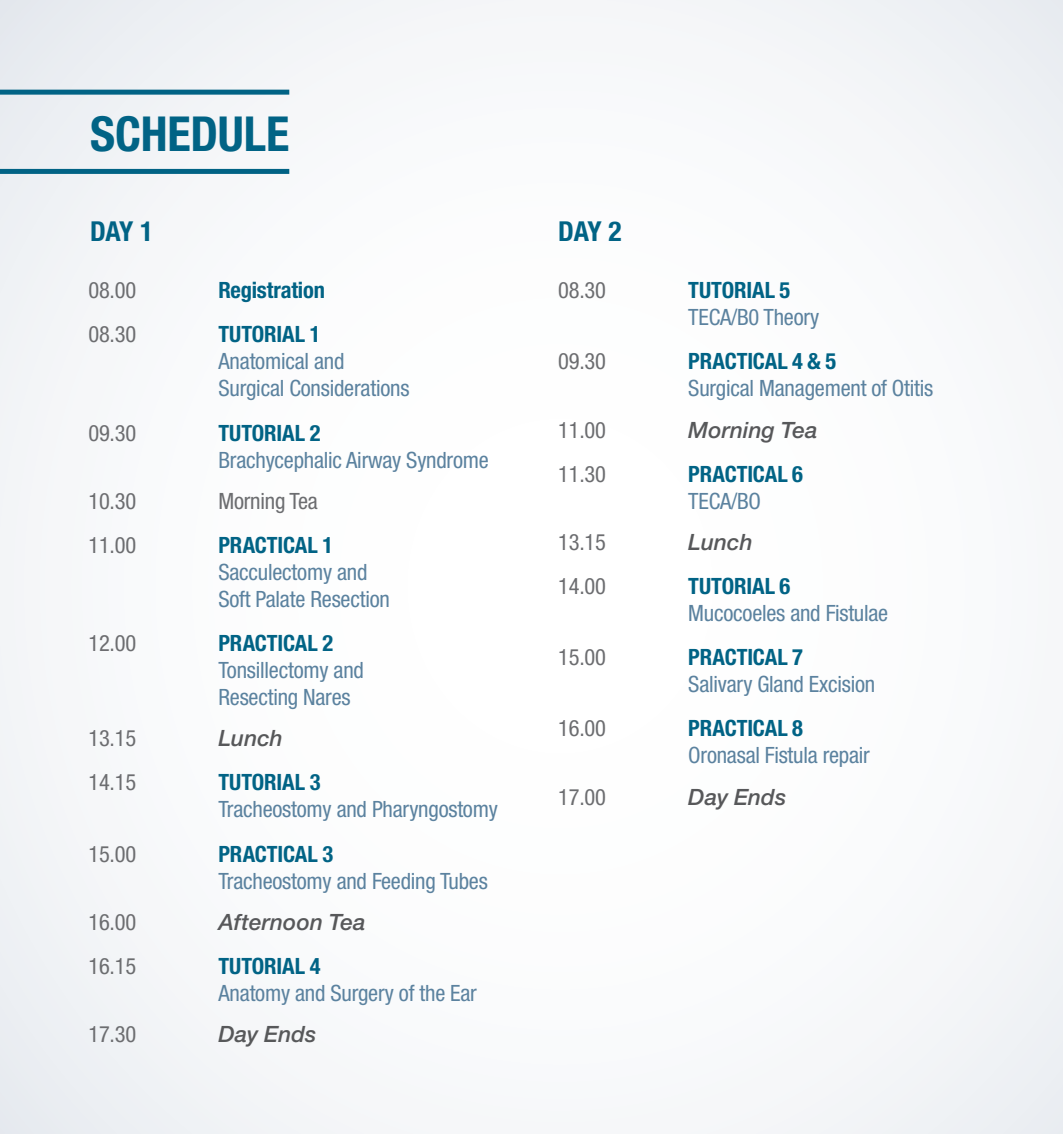
<style>
.page{position:relative;width:1063px;height:1134px;background:#f9fafb}
.page>*{position:absolute;margin:0;border:0;box-sizing:border-box;transform-origin:0 0}
.t1{font:700 condensed 48.25px "Helvetica Neue";letter-spacing:-.005em;color:#016385}
.t2{font:700 condensed 27.5px "Helvetica Neue";letter-spacing:-.035em;color:#016385}
.t3{font:condensed 22.5px/27px "Helvetica Neue";letter-spacing:-.01em;color:#5b829f}
.t4{font:condensed 22.5px "Helvetica Neue";letter-spacing:-.01em;color:#6c6d70}
.t5{font:italic 500 22.5px "Helvetica Neue";color:#57585a}
.t6{font:700 condensed 22.5px/27px "Helvetica Neue";letter-spacing:-.01em;color:#016385}
.s1{font-weight:700;color:#016385}
.s2{font-weight:400;color:#5b829f}
</style>
<div class="page">
<div style="left:0;top:90px;width:289px;height:5px;background:#016385"></div>
<div style="left:0;top:169px;width:289px;height:5px;background:#016385"></div>
<p class="t1" style="left:90px;top:104px;width:201px">SCHEDULE</p>
<p class="t2" style="left:90px;top:214px;width:65px">DAY 1</p>
<p class="t2" style="left:558px;top:214px;width:65px">DAY 2</p>
<p class="t4" style="left:88px;top:277px;width:49px">08.00</p>
<p class="t6" style="left:218px;top:276px;width:108px">Registration</p>
<p class="t4" style="left:88px;top:321px;width:49px">08.30</p>
<p class="t3" style="left:218px;top:321px;width:193px"><span class="s1">TUTORIAL 1<br></span>Anatomical and<br>Surgical Considerations</p>
<p class="t4" style="left:88px;top:420px;width:49px">09.30</p>
<p class="t3" style="left:218px;top:419px;width:272px"><span class="s1">TUTORIAL 2<br></span>Brachycephalic Airway Syndrome</p>
<p class="t4" style="left:88px;top:488px;width:49px">10.30</p>
<p class="t4" style="left:218px;top:488px;width:101px">Morning Tea</p>
<p class="t4" style="left:88px;top:532px;width:49px">11.00</p>
<p class="t3" style="left:218px;top:531px;width:173px"><span class="s1">PRACTICAL 1<br></span>Sacculectomy and<br>Soft Palate Resection</p>
<p class="t4" style="left:88px;top:630px;width:49px">12.00</p>
<p class="t3" style="left:218px;top:629px;width:147px"><span class="s1">PRACTICAL 2<br></span>Tonsillectomy and<br>Resecting Nares</p>
<p class="t4" style="left:88px;top:725px;width:49px">13.15</p>
<p class="t5" style="left:218px;top:725px;width:66px">Lunch</p>
<p class="t4" style="left:88px;top:769px;width:49px">14.15</p>
<p class="t3" style="left:218px;top:769px;width:281px"><span class="s1">TUTORIAL 3<br></span>Tracheostomy and Pharyngostomy</p>
<p class="t4" style="left:88px;top:841px;width:49px">15.00</p>
<p class="t3" style="left:218px;top:840px;width:271px"><span class="s1">PRACTICAL 3<br></span>Tracheostomy and Feeding Tubes</p>
<p class="t4" style="left:88px;top:909px;width:49px">16.00</p>
<p class="t5" style="left:218px;top:908px;width:149px">Afternoon Tea</p>
<p class="t4" style="left:88px;top:953px;width:49px">16.15</p>
<p class="t3" style="left:218px;top:952px;width:260px"><span class="s1">TUTORIAL 4<br></span>Anatomy and Surgery of the Ear</p>
<p class="t4" style="left:88px;top:1021px;width:49px">17.30</p>
<p class="t5" style="left:218px;top:1021px;width:99px">Day Ends</p>
<p class="t4" style="left:558px;top:277px;width:49px">08.30</p>
<p class="t3" style="left:688px;top:277px;width:133px"><span class="s1">TUTORIAL 5<br></span>TECA/B0 Theory</p>
<p class="t4" style="left:558px;top:348px;width:49px">09.30</p>
<p class="t3" style="left:688px;top:348px;width:247px"><span class="s1">PRACTICAL 4 &amp; 5<br></span>Surgical Management of Otitis</p>
<p class="t4" style="left:558px;top:417px;width:49px">11.00</p>
<p class="t5" style="left:688px;top:416px;width:131px">Morning Tea</p>
<p class="t4" style="left:558px;top:461px;width:49px">11.30</p>
<p class="t6" style="left:688px;top:460px;width:116px">PRACTICAL 6<br><span class="s2">TECA/BO</span></p>
<p class="t4" style="left:558px;top:529px;width:49px">13.15</p>
<p class="t5" style="left:688px;top:529px;width:66px">Lunch</p>
<p class="t4" style="left:558px;top:573px;width:49px">14.00</p>
<p class="t3" style="left:688px;top:572px;width:201px"><span class="s1">TUTORIAL 6<br></span>Mucocoeles and Fistulae</p>
<p class="t4" style="left:558px;top:644px;width:49px">15.00</p>
<p class="t3" style="left:688px;top:644px;width:188px"><span class="s1">PRACTICAL 7<br></span>Salivary Gland Excision</p>
<p class="t4" style="left:558px;top:715px;width:49px">16.00</p>
<p class="t3" style="left:688px;top:715px;width:183px"><span class="s1">PRACTICAL 8<br></span>Oronasal Fistula repair</p>
<p class="t4" style="left:558px;top:784px;width:49px">17.00</p>
<p class="t5" style="left:688px;top:783px;width:99px">Day Ends</p>
</div>
